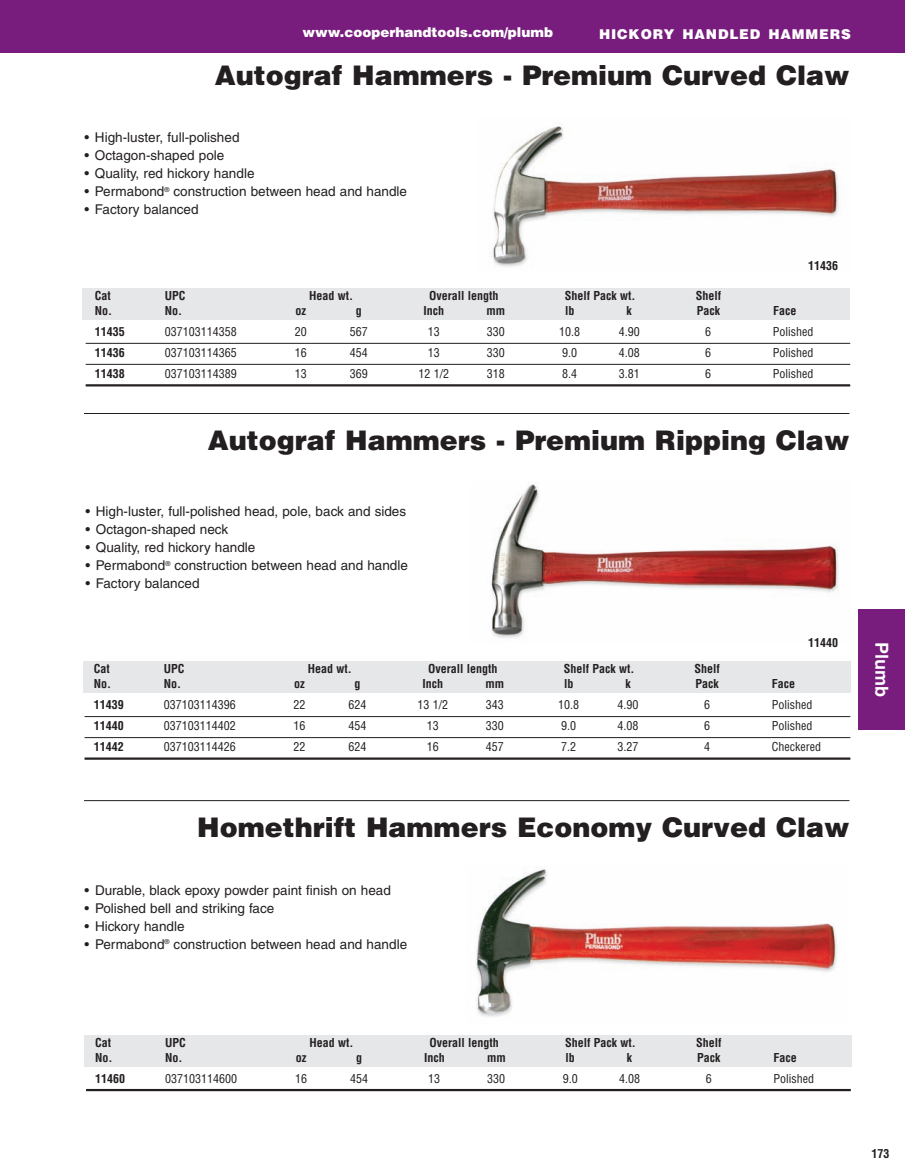
<style>
.page{position:relative;width:905px;height:1175px;background:#fff}
.page>*{position:absolute;margin:0;border:0;box-sizing:border-box;transform-origin:0 0}
.t1{font:900 27px "Helvetica";color:#231f20}
.t2{font:700 18px "Helvetica";color:#fff}
.t3{font:13.5px "Helvetica";color:#231f20}
.t4{font:900 13.5px "Helvetica";color:#fff}
.t5{font:900 13.5px "Helvetica";letter-spacing:.06em;color:#fff}
.t6{font:condensed 12px "Helvetica";color:#231f20}
.t7{font:700 condensed 12px "Helvetica";color:#231f20}
</style>
<div class="page">
<div style="left:0;top:0;width:904px;height:53px;background:#781d7d"></div>
<div style="left:858px;top:609px;width:46px;height:120px;background:#781d7d"></div>
<div style="left:83px;top:288px;width:767px;height:32px;background:#e6e7e9"></div>
<hr style="left:86px;top:343px;width:764px;height:1px;background:#231f20">
<hr style="left:86px;top:364px;width:764px;height:1px;background:#231f20">
<hr style="left:86px;top:384px;width:764px;height:2px;background:#231f20">
<img style="left:492px;top:123px;width:347px;height:144px">
<hr style="left:84px;top:413px;width:765px;height:1px;background:#231f20">
<img style="left:491px;top:484px;width:348px;height:154px">
<div style="left:83px;top:661px;width:767px;height:32px;background:#e6e7e9"></div>
<hr style="left:85px;top:716px;width:765px;height:1px;background:#231f20">
<hr style="left:85px;top:737px;width:765px;height:1px;background:#231f20">
<hr style="left:85px;top:757px;width:765px;height:2px;background:#231f20">
<div style="left:84px;top:1034px;width:767px;height:32px;background:#e6e7e9"></div>
<hr style="left:86px;top:1088px;width:764px;height:3px;background:#231f20">
<hr style="left:84px;top:800px;width:765px;height:1px;background:#231f20">
<img style="left:476px;top:868px;width:361px;height:149px">
<p class="t4" style="left:302px;top:24px;width:252px">www.cooperhandtools.com/plumb</p>
<p class="t5" style="left:599px;top:26px;width:253px">HICKORY HANDLED HAMMERS</p>
<h1 class="t1" style="left:215px;top:60px;width:636px">Autograf Hammers - Premium Curved Claw</h1>
<p class="t3" style="left:84px;top:133px;width:156px">• High-luster, full-polished</p>
<p class="t3" style="left:84px;top:151px;width:141px">• Octagon-shaped pole</p>
<p class="t3" style="left:84px;top:169px;width:171px">• Quality, red hickory handle</p>
<p class="t3" style="left:84px;top:187px;width:324px">• Permabond<sup>®</sup> construction between head and handle</p>
<p class="t3" style="left:84px;top:205px;width:116px">• Factory balanced</p>
<p class="t7" style="left:808px;top:258px;width:31px">11436</p>
<p class="t7" style="left:95px;top:289px;width:18px">Cat</p>
<p class="t7" style="left:165px;top:289px;width:22px">UPC</p>
<p class="t7" style="left:309px;top:289px;width:45px">Head wt.</p>
<p class="t7" style="left:429px;top:289px;width:71px">Overall length</p>
<p class="t7" style="left:565px;top:289px;width:72px">Shelf Pack wt.</p>
<p class="t7" style="left:695px;top:289px;width:27px">Shelf</p>
<p class="t7" style="left:95px;top:304px;width:19px">No.</p>
<p class="t7" style="left:165px;top:304px;width:19px">No.</p>
<p class="t7" style="left:295px;top:304px;width:12px">oz</p>
<p class="t7" style="left:356px;top:304px;width:7px">g</p>
<p class="t7" style="left:423px;top:304px;width:22px">Inch</p>
<p class="t7" style="left:486px;top:304px;width:20px">mm</p>
<p class="t7" style="left:565px;top:304px;width:11px">lb</p>
<p class="t7" style="left:626px;top:304px;width:7px">k</p>
<p class="t7" style="left:696px;top:304px;width:25px">Pack</p>
<p class="t7" style="left:773px;top:304px;width:25px">Face</p>
<p class="t7" style="left:95px;top:325px;width:31px">11435</p>
<p class="t6" style="left:165px;top:325px;width:73px">037103114358</p>
<p class="t6" style="left:295px;top:325px;width:13px">20</p>
<p class="t6" style="left:350px;top:325px;width:19px">567</p>
<p class="t6" style="left:428px;top:325px;width:13px">13</p>
<p class="t6" style="left:487px;top:325px;width:19px">330</p>
<p class="t6" style="left:559px;top:325px;width:22px">10.8</p>
<p class="t6" style="left:618px;top:325px;width:22px">4.90</p>
<p class="t6" style="left:705px;top:325px;width:7px">6</p>
<p class="t6" style="left:773px;top:325px;width:42px">Polished</p>
<p class="t7" style="left:95px;top:346px;width:31px">11436</p>
<p class="t6" style="left:165px;top:346px;width:73px">037103114365</p>
<p class="t6" style="left:295px;top:346px;width:13px">16</p>
<p class="t6" style="left:350px;top:346px;width:19px">454</p>
<p class="t6" style="left:428px;top:346px;width:13px">13</p>
<p class="t6" style="left:487px;top:346px;width:19px">330</p>
<p class="t6" style="left:562px;top:346px;width:16px">9.0</p>
<p class="t6" style="left:618px;top:346px;width:22px">4.08</p>
<p class="t6" style="left:705px;top:346px;width:7px">6</p>
<p class="t6" style="left:773px;top:346px;width:42px">Polished</p>
<p class="t7" style="left:95px;top:367px;width:31px">11438</p>
<p class="t6" style="left:165px;top:367px;width:73px">037103114389</p>
<p class="t6" style="left:295px;top:367px;width:13px">13</p>
<p class="t6" style="left:350px;top:367px;width:19px">369</p>
<p class="t6" style="left:418px;top:367px;width:32px">12 1/2</p>
<p class="t6" style="left:487px;top:367px;width:19px">318</p>
<p class="t6" style="left:562px;top:367px;width:16px">8.4</p>
<p class="t6" style="left:618px;top:367px;width:22px">3.81</p>
<p class="t6" style="left:705px;top:367px;width:7px">6</p>
<p class="t6" style="left:773px;top:367px;width:42px">Polished</p>
<h1 class="t1" style="left:208px;top:425px;width:643px">Autograf Hammers - Premium Ripping Claw</h1>
<p class="t3" style="left:85px;top:506px;width:322px">• High-luster, full-polished head, pole, back and sides</p>
<p class="t3" style="left:85px;top:524px;width:144px">• Octagon-shaped neck</p>
<p class="t3" style="left:85px;top:542px;width:171px">• Quality, red hickory handle</p>
<p class="t3" style="left:85px;top:560px;width:324px">• Permabond<sup>®</sup> construction between head and handle</p>
<p class="t3" style="left:85px;top:578px;width:116px">• Factory balanced</p>
<p class="t7" style="left:808px;top:636px;width:31px">11440</p>
<p class="t7" style="left:94px;top:662px;width:18px">Cat</p>
<p class="t7" style="left:164px;top:662px;width:22px">UPC</p>
<p class="t7" style="left:308px;top:662px;width:45px">Head wt.</p>
<p class="t7" style="left:428px;top:662px;width:71px">Overall length</p>
<p class="t7" style="left:563px;top:662px;width:72px">Shelf Pack wt.</p>
<p class="t7" style="left:694px;top:662px;width:27px">Shelf</p>
<p class="t7" style="left:94px;top:677px;width:19px">No.</p>
<p class="t7" style="left:164px;top:677px;width:19px">No.</p>
<p class="t7" style="left:294px;top:677px;width:12px">oz</p>
<p class="t7" style="left:354px;top:677px;width:7px">g</p>
<p class="t7" style="left:422px;top:677px;width:22px">Inch</p>
<p class="t7" style="left:485px;top:677px;width:20px">mm</p>
<p class="t7" style="left:564px;top:677px;width:11px">lb</p>
<p class="t7" style="left:625px;top:677px;width:7px">k</p>
<p class="t7" style="left:695px;top:677px;width:25px">Pack</p>
<p class="t7" style="left:771px;top:677px;width:25px">Face</p>
<p class="t7" style="left:94px;top:698px;width:31px">11439</p>
<p class="t6" style="left:164px;top:698px;width:73px">037103114396</p>
<p class="t6" style="left:293px;top:698px;width:13px">22</p>
<p class="t6" style="left:348px;top:698px;width:19px">624</p>
<p class="t6" style="left:417px;top:698px;width:32px">13 1/2</p>
<p class="t6" style="left:486px;top:698px;width:19px">343</p>
<p class="t6" style="left:558px;top:698px;width:22px">10.8</p>
<p class="t6" style="left:617px;top:698px;width:22px">4.90</p>
<p class="t6" style="left:704px;top:698px;width:7px">6</p>
<p class="t6" style="left:771px;top:698px;width:42px">Polished</p>
<p class="t7" style="left:94px;top:719px;width:31px">11440</p>
<p class="t6" style="left:164px;top:719px;width:73px">037103114402</p>
<p class="t6" style="left:293px;top:719px;width:13px">16</p>
<p class="t6" style="left:348px;top:719px;width:19px">454</p>
<p class="t6" style="left:427px;top:719px;width:13px">13</p>
<p class="t6" style="left:486px;top:719px;width:19px">330</p>
<p class="t6" style="left:561px;top:719px;width:16px">9.0</p>
<p class="t6" style="left:617px;top:719px;width:22px">4.08</p>
<p class="t6" style="left:704px;top:719px;width:7px">6</p>
<p class="t6" style="left:771px;top:719px;width:42px">Polished</p>
<p class="t7" style="left:94px;top:740px;width:31px">11442</p>
<p class="t6" style="left:164px;top:740px;width:73px">037103114426</p>
<p class="t6" style="left:293px;top:740px;width:13px">22</p>
<p class="t6" style="left:348px;top:740px;width:19px">624</p>
<p class="t6" style="left:427px;top:740px;width:13px">16</p>
<p class="t6" style="left:486px;top:740px;width:19px">457</p>
<p class="t6" style="left:561px;top:740px;width:16px">7.2</p>
<p class="t6" style="left:617px;top:740px;width:22px">3.27</p>
<p class="t6" style="left:704px;top:740px;width:7px">4</p>
<p class="t6" style="left:771px;top:740px;width:51px">Checkered</p>
<h2 class="t2" style="left:889px;top:642px;width:56px;rotate:90deg">Plumb</h2>
<h1 class="t1" style="left:197px;top:812px;width:654px">Homethrift Hammers Economy Curved Claw</h1>
<p class="t3" style="left:84px;top:885px;width:308px">• Durable, black epoxy powder paint finish on head</p>
<p class="t3" style="left:84px;top:903px;width:191px">• Polished bell and striking face</p>
<p class="t3" style="left:84px;top:921px;width:102px">• Hickory handle</p>
<p class="t3" style="left:84px;top:939px;width:324px">• Permabond<sup>®</sup> construction between head and handle</p>
<p class="t7" style="left:95px;top:1035px;width:18px">Cat</p>
<p class="t7" style="left:165px;top:1035px;width:22px">UPC</p>
<p class="t7" style="left:309px;top:1035px;width:45px">Head wt.</p>
<p class="t7" style="left:429px;top:1035px;width:71px">Overall length</p>
<p class="t7" style="left:565px;top:1035px;width:72px">Shelf Pack wt.</p>
<p class="t7" style="left:696px;top:1035px;width:27px">Shelf</p>
<p class="t7" style="left:95px;top:1050px;width:19px">No.</p>
<p class="t7" style="left:165px;top:1050px;width:19px">No.</p>
<p class="t7" style="left:296px;top:1050px;width:12px">oz</p>
<p class="t7" style="left:356px;top:1050px;width:7px">g</p>
<p class="t7" style="left:424px;top:1050px;width:22px">Inch</p>
<p class="t7" style="left:487px;top:1050px;width:20px">mm</p>
<p class="t7" style="left:565px;top:1050px;width:11px">lb</p>
<p class="t7" style="left:627px;top:1050px;width:7px">k</p>
<p class="t7" style="left:697px;top:1050px;width:25px">Pack</p>
<p class="t7" style="left:773px;top:1050px;width:25px">Face</p>
<p class="t7" style="left:95px;top:1071px;width:32px">11460</p>
<p class="t6" style="left:165px;top:1071px;width:73px">037103114600</p>
<p class="t6" style="left:295px;top:1071px;width:13px">16</p>
<p class="t6" style="left:350px;top:1071px;width:19px">454</p>
<p class="t6" style="left:428px;top:1071px;width:13px">13</p>
<p class="t6" style="left:487px;top:1071px;width:19px">330</p>
<p class="t6" style="left:562px;top:1071px;width:16px">9.0</p>
<p class="t6" style="left:619px;top:1071px;width:22px">4.08</p>
<p class="t6" style="left:705px;top:1071px;width:7px">6</p>
<p class="t6" style="left:773px;top:1071px;width:42px">Polished</p>
<p class="t7" style="left:871px;top:1146px;width:19px">173</p>
</div>
